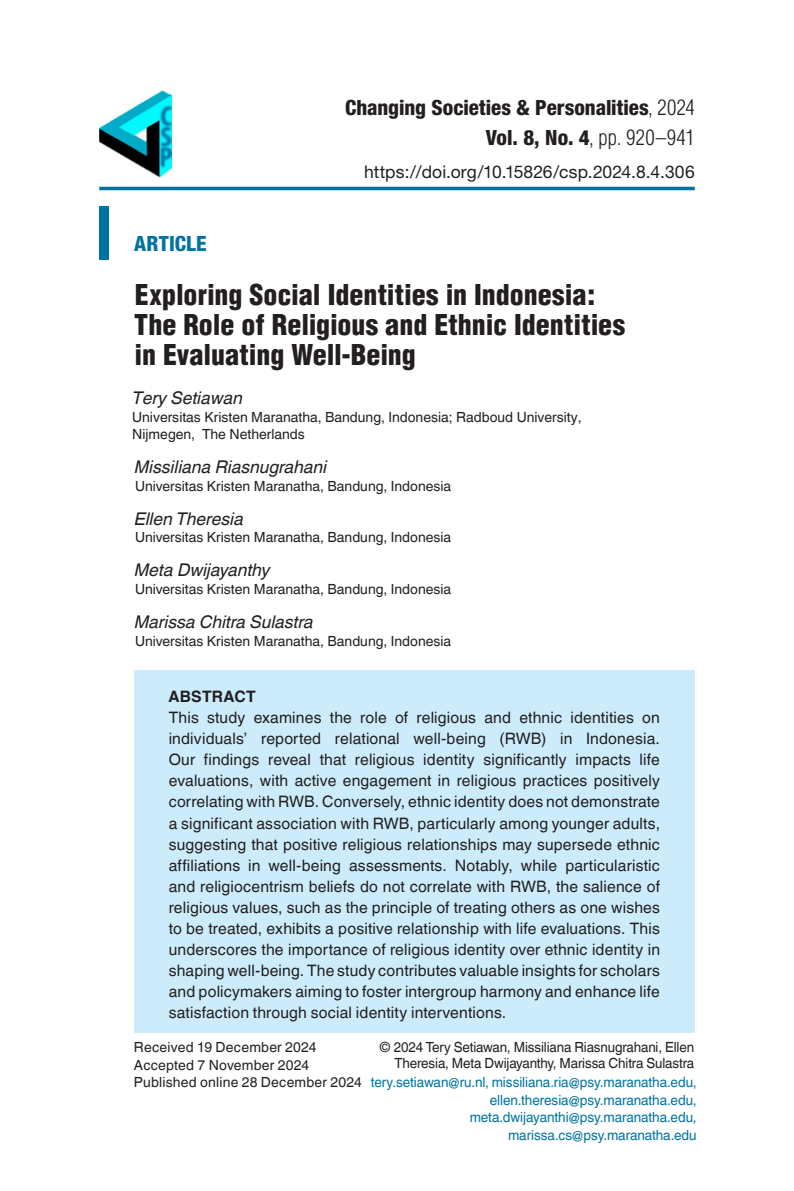
<style>
.page{position:relative;width:794px;height:1191px;background:#fff}
.page>*{position:absolute;margin:0;border:0;box-sizing:border-box;transform-origin:0 0}
.t1{font:900 condensed 28px/29.8px "Helvetica";color:#231f20}
.t2{font:800 condensed 21px "Helvetica Neue";color:#231f20}
.t3{font:300 condensed 21px "Helvetica";letter-spacing:.01em;color:#231f20}
.t4{font:800 condensed 21px "Helvetica Neue";letter-spacing:.005em;color:#0073a1}
.t5{font:italic 17.5px "Helvetica World";color:#231f20}
.t6{font:17.5px "Helvetica Neue";letter-spacing:.005em;color:#231f20}
.t7{font:15.75px/21px "Helvetica World";letter-spacing:.01em;color:#231f20;text-align:justify}
.t8{font:700 15.75px "Helvetica World";letter-spacing:.01em;color:#231f20}
.t9{font:14px/17.5px "Helvetica World";color:#231f20}
.t10{font:14px/17.5px "Helvetica World";letter-spacing:-.005em;color:#0073a1;text-align:right}
.t11{font:14px/15.8px "Helvetica World";color:#231f20;text-align:right;scale:.96 1}
.s1{font-family:"Helvetica";font-weight:300}
.s2{font-family:"Helvetica Neue";font-weight:800}
</style>
<div class="page">
<hr style="left:99px;top:187px;width:595px;height:3px;background:#0073a1">
<div style="left:99px;top:207px;width:10px;height:53px;background:#0073a1"></div>
<img style="left:99px;top:91px;width:72px;height:85px">
<div style="left:134px;top:670px;width:560px;height:362px;background:#ccecfb"></div>
<h2 class="t2" style="left:345px;top:95px;width:351px">Changing Societies &amp; Personalities<span class="s1">, 2024</span></h2>
<h2 class="t3" style="left:486px;top:124px;width:210px"><span class="s2">Vol. 8, No. 4</span>, pp. 920–941</h2>
<p class="t6" style="left:364px;top:161px;width:332px">https://doi.org/10.15826/csp.2024.8.4.306</p>
<h2 class="t4" style="left:134px;top:230px;width:74px">ARTICLE</h2>
<h1 class="t1" style="left:134px;top:280px;width:492px">Exploring Social Identities in Indonesia:<br>The Role of Religious and Ethnic Identities in Evaluating Well-Being</h1>
<p class="t5" style="left:132px;top:388px;width:112px">Tery Setiawan</p>
<p class="t9" style="left:132px;top:409px;width:451px;line-height:16.8px">Universitas Kristen Maranatha, Bandung, Indonesia; Radboud University,<br>Nijmegen, The Netherlands</p>
<p class="t5" style="left:134px;top:457px;width:194px">Missiliana Riasnugrahani</p>
<p class="t9" style="left:135px;top:477px;width:318px">Universitas Kristen Maranatha, Bandung, Indonesia</p>
<p class="t5" style="left:134px;top:508px;width:111px">Ellen Theresia</p>
<p class="t9" style="left:135px;top:528px;width:318px">Universitas Kristen Maranatha, Bandung, Indonesia</p>
<p class="t5" style="left:134px;top:560px;width:137px">Meta Dwijayanthy</p>
<p class="t9" style="left:135px;top:580px;width:318px">Universitas Kristen Maranatha, Bandung, Indonesia</p>
<p class="t5" style="left:134px;top:612px;width:181px">Marissa Chitra Sulastra</p>
<p class="t9" style="left:135px;top:632px;width:318px">Universitas Kristen Maranatha, Bandung, Indonesia</p>
<p class="t8" style="left:169px;top:688px;width:88px">ABSTRACT</p>
<p class="t7" style="left:169px;top:707px;width:493px">This study examines the role of religious and ethnic identities on individuals’ reported relational well-being (RWB) in Indonesia.<br>Our findings reveal that religious identity significantly impacts life evaluations, with active engagement in religious practices positively correlating with RWB. Conversely, ethnic identity does not demonstrate a significant association with RWB, particularly among younger adults, suggesting that positive religious relationships may supersede ethnic affiliations in well-being assessments. Notably, while particularistic and religiocentrism beliefs do not correlate with RWB, the salience of religious values, such as the principle of treating others as one wishes to be treated, exhibits a positive relationship with life evaluations. This underscores the importance of religious identity over ethnic identity in shaping well-being. The study contributes valuable insights for scholars and policymakers aiming to foster intergroup harmony and enhance life satisfaction through social identity interventions.</p>
<p class="t11" style="left:379px;top:1039px;width:329px">© 2024 Tery Setiawan, Missiliana Riasnugrahani, Ellen<br>Theresia, Meta Dwijayanthy, Marissa Chitra Sulastra</p>
<p class="t10" style="left:371px;top:1073px;width:327px">tery.setiawan@ru.nl, missiliana.ria@psy.maranatha.edu, ellen.theresia@psy.maranatha.edu, meta.dwijayanthi@psy.maranatha.edu, marissa.cs@psy.maranatha.edu</p>
<p class="t9" style="left:134px;top:1038px;width:229px">Received 19 December 2024<br>Accepted 7 November 2024<br>Published online 28 December 2024</p>
</div>
